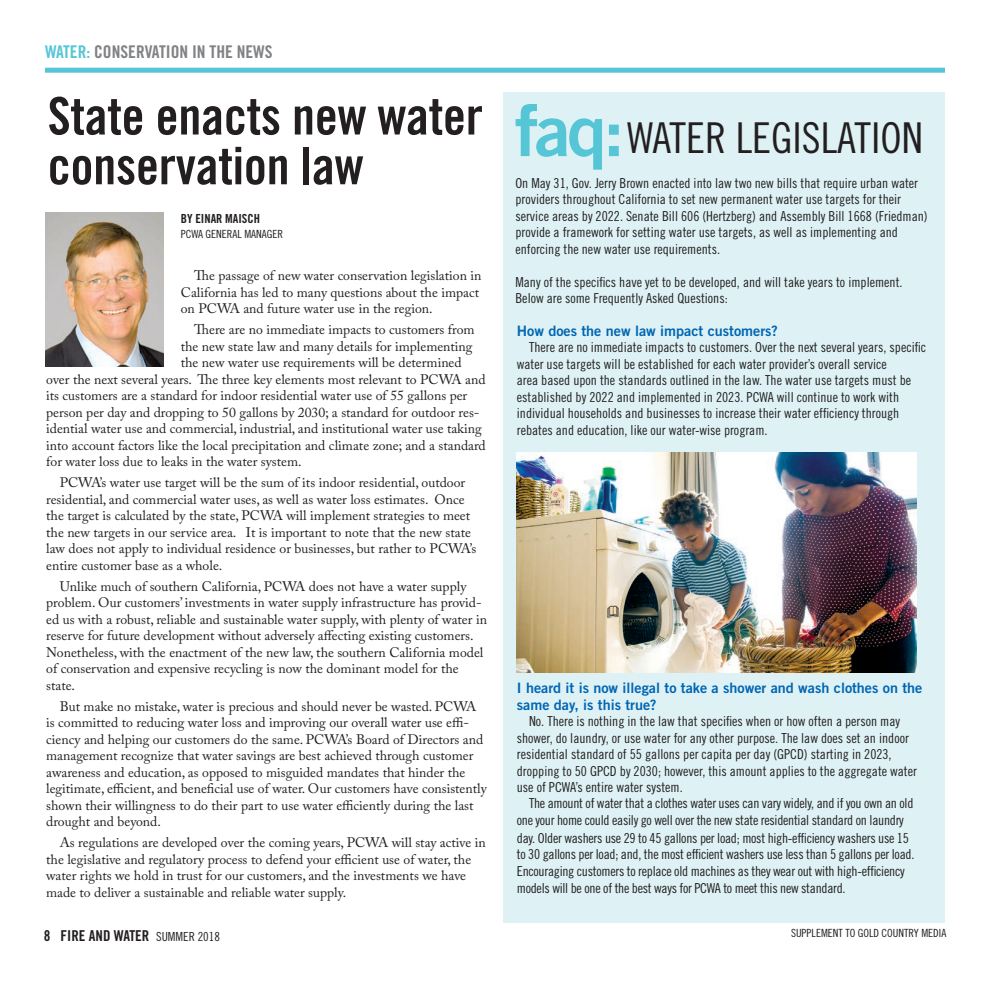
<style>
.page{position:relative;width:990px;height:990px;background:#fff}
.page>*{position:absolute;margin:0;border:0;box-sizing:border-box;transform-origin:0 0}
.t1{font:51.88px/49.8px "Trade Gothic Bold Cond Twenty";letter-spacing:-.005em;color:#231f20}
.t2{font:42.5px "Trade Gothic Cond Eighteen";color:#231f20}
.t3{font:17.5px "Trade Gothic Bold Cond Twenty";color:#808285}
.t4{font:15px "Trade Gothic Bold Cond Twenty";color:#231f20}
.t5{font:14.38px/17.2px "Trade Gothic Bold Two";color:#0166b3}
.t6{font:13.75px/16.5px "Adobe Caslon Pro";color:#231f20}
.t7{font:13.75px/16.5px "Trade Gothic Cond Eighteen";color:#231f20}
.t8{font:13.75px/17px "Trade Gothic Cond Eighteen";letter-spacing:-.02em;color:#231f20}
.t9{font:12.5px "Trade Gothic Bold Cond Twenty";color:#231f20}
.t10{font:11.25px "Trade Gothic Cond Eighteen";color:#231f20}
.s1{color:#56c6d6}
.s2{font-family:"Trade Gothic Bold Two";font-size:71.25px;color:#56c6d6}
.s3{font-family:"Trade Gothic Cond Eighteen";font-size:12.5px}
</style>
<div class="page">
<div style="left:503px;top:92px;width:442px;height:830px;background:#def2f5"></div>
<div style="left:45px;top:68px;width:900px;height:5px;background:#56c6d6"></div>
<img style="left:45px;top:212px;width:119px;height:154px">
<img style="left:517px;top:453px;width:399px;height:220px">
<p class="t3" style="left:45px;top:42px;width:229px"><span class="s1">WATER:</span> CONSERVATION IN THE NEWS</p>
<h1 class="t1" style="left:48px;top:91px;width:437px">State enacts new water conservation law</h1>
<h2 class="t2" style="left:515px;top:113px;width:410px"><span class="s2">faq:</span>WATER LEGISLATION</h2>
<p class="t7" style="left:515px;top:175px;width:414px">On May 31, Gov. Jerry Brown enacted into law two new bills that require urban water providers throughout California to set new permanent water use targets for their service areas by 2022. Senate Bill 606 (Hertzberg) and Assembly Bill 1668 (Friedman) provide a framework for setting water use targets, as well as implementing and enforcing the new water use requirements.</p>
<p class="t7" style="left:515px;top:274px;width:389px">Many of the specifics have yet to be developed, and will take years to implement.<br>Below are some Frequently Asked Questions:</p>
<p class="t9" style="left:181px;top:211px;width:81px">BY EINAR MAISCH</p>
<p class="t10" style="left:181px;top:227px;width:104px">PCWA GENERAL MANAGER</p>
<p class="t6" style="left:181px;top:267px;width:302px;text-indent:14px">The passage of new water conservation legislation in<br>California has led to many questions about the impact on PCWA and future water use in the region.</p>
<p class="t6" style="left:194px;top:321px;width:282px">There are no immediate impacts to customers from</p>
<p class="t6" style="left:181px;top:338px;width:293px">the new state law and many details for implementing</p>
<p class="t6" style="left:181px;top:354px;width:282px">the new water use requirements will be determined</p>
<p class="t6" style="left:46px;top:371px;width:441px">over the next several years. The three key elements most relevant to PCWA and</p>
<p class="t6" style="left:46px;top:387px;width:423px">its customers are a standard for indoor residential water use of 55 gallons per</p>
<p class="t6" style="left:46px;top:404px;width:435px">person per day and dropping to 50 gallons by 2030; a standard for outdoor res-</p>
<p class="t6" style="left:46px;top:420px;width:437px">idential water use and commercial, industrial, and institutional water use taking</p>
<p class="t6" style="left:46px;top:437px;width:441px">into account factors like the local precipitation and climate zone; and a standard</p>
<p class="t6" style="left:46px;top:453px;width:257px">for water loss due to leaks in the water system.</p>
<p class="t6" style="left:46px;top:474px;width:432px;text-indent:14px">PCWA’s water use target will be the sum of its indoor residential, outdoor residential, and commercial water uses, as well as water loss estimates. Once the target is calculated by the state, PCWA will implement strategies to meet the new targets in our service area. It is important to note that the new state law does not apply to individual residence or businesses, but rather to PCWA’s entire customer base as a whole.</p>
<p class="t6" style="left:46px;top:578px;width:442px;text-indent:14px">Unlike much of southern California, PCWA does not have a water supply problem. Our customers’ investments in water supply infrastructure has provid&shy;ed us with a robust, reliable and sustainable water supply, with plenty of water in reserve for future development without adversely affecting existing customers.<br>Nonetheless, with the enactment of the new law, the southern California model of conservation and expensive recycling is now the dominant model for the state.</p>
<p class="t6" style="left:46px;top:698px;width:442px;text-indent:14px">But make no mistake, water is precious and should never be wasted. PCWA is committed to reducing water loss and improving our overall water use effi&shy;ciency and helping our customers do the same. PCWA’s Board of Directors and management recognize that water savings are best achieved through customer awareness and education, as opposed to misguided mandates that hinder the legitimate, efficient, and beneficial use of water. Our customers have consistently shown their willingness to do their part to use water efficiently during the last drought and beyond.</p>
<p class="t6" style="left:46px;top:834px;width:441px;text-indent:14px">As regulations are developed over the coming years, PCWA will stay active in the legislative and regulatory process to defend your efficient use of water, the water rights we hold in trust for our customers, and the investments we have made to deliver a sustainable and reliable water supply.</p>
<p class="t5" style="left:517px;top:322px;width:263px">How does the new law impact customers?</p>
<p class="t7" style="left:517px;top:339px;width:411px;text-indent:12px">There are no immediate impacts to customers. Over the next several years, specific water use targets will be established for each water provider’s overall service<br>area based upon the standards outlined in the law. The water use targets must be established by 2022 and implemented in 2023. PCWA will continue to work with individual households and businesses to increase their water efficiency through rebates and education, like our water-wise program.</p>
<p class="t5" style="left:517px;top:679px;width:407px">I heard it is now illegal to take a shower and wash clothes on the same day, is this true?</p>
<p class="t7" style="left:517px;top:713px;width:402px;text-indent:12px">No. There is nothing in the law that specifies when or how often a person may shower, do laundry, or use water for any other purpose. The law does set an indoor residential standard of 55 gallons per capita per day (GPCD) starting in 2023, dropping to 50 GPCD by 2030; however, this amount applies to the aggregate water use of PCWA’s entire water system.</p>
<p class="t8" style="left:517px;top:795px;width:399px;text-indent:12px">The amount of water that a clothes water uses can vary widely, and if you own an old one your home could easily go well over the new state residential standard on laundry day. Older washers use 29 to 45 gallons per load; most high-efficiency washers use 15 to 30 gallons per load; and, the most efficient washers use less than 5 gallons per load.<br>Encouraging customers to replace old machines as they wear out with high-efficiency models will be one of the best ways for PCWA to meet this new standard.</p>
<p class="t4" style="left:44px;top:926px;width:178px">8 FIRE AND WATER <span class="s3">SUMMER 2018</span></p>
<p class="t10" style="left:791px;top:926px;width:157px">SUPPLEMENT TO GOLD COUNTRY MEDIA</p>
</div>
